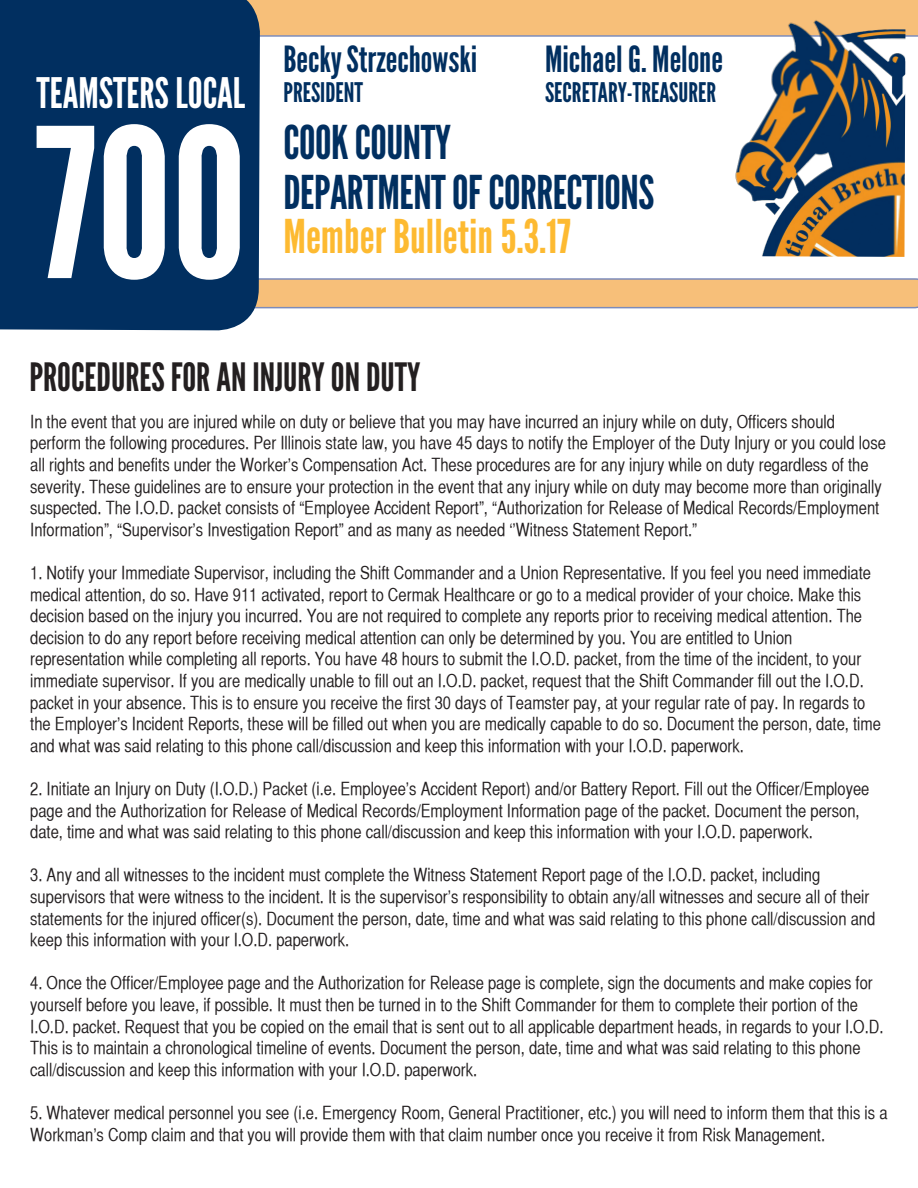
<style>
.page{position:relative;width:918px;height:1188px;background:#fff}
.page>*{position:absolute;margin:0;border:0;box-sizing:border-box;transform-origin:0 0}
.t1{font:46.5px/49.5px "League Gothic";letter-spacing:-.01em;color:#012f60}
.t2{font:46.5px "League Gothic";color:#fdba31}
.t3{font:42px "League Gothic";color:#fff}
.t4{font:39px "League Gothic";color:#231f20}
.t5{font:36px "League Gothic";color:#012f60}
.t6{font:27px "League Gothic";color:#012f60}
.t7{font:18px/21.6px "Helvetica CY Plain";color:#231f20}
</style>
<div class="page">
<div style="left:260px;top:0;width:658px;height:37px;background:#f7bf79"></div>
<div style="left:0;top:0;width:260px;height:331px;background:#012f60"></div>
<img style="left:731px;top:16px;width:175px;height:108px">
<svg style="left:37px;top:124px;width:881px;height:184px"></svg>
<p class="t5" style="left:284px;top:38px;width:195px">BeckyStrzechowski</p>
<p class="t6" style="left:284px;top:77px;width:81px">PRESIDENT</p>
<p class="t5" style="left:545px;top:38px;width:179px">Michael G. Melone</p>
<p class="t3" style="left:37px;top:69px;width:210px">TEAMSTERS LOCAL</p>
<p class="t6" style="left:545px;top:77px;width:173px">SECRETARY-TREASURER</p>
<p class="t1" style="left:284px;top:118px;width:372px">COOK COUNTY<br>DEPARTMENT OF CORRECTIONS</p>
<p class="t2" style="left:284px;top:210px;width:289px">Member Bulletin 5.3.17</p>
<p class="t4" style="left:29px;top:355px;width:393px">PROCEDURES FOR AN INJURY ON DUTY</p>
<p class="t7" style="left:30px;top:411px;width:806px">In the event that you are injured while on duty or believe that you may have incurred an injury while on duty, Officers should</p>
<p class="t7" style="left:30px;top:432px;width:857px">perform the following procedures. Per Illinois state law, you have 45 days to notify the Employer of the Duty Injury or you could lose all rights and benefits under the Worker’s Compensation Act. These procedures are for any injury while on duty regardless of the severity. These guidelines are to ensure your protection in the event that any injury while on duty may become more than originally suspected. The I.O.D. packet consists of “Employee Accident Report”, “Authorization for Release of Medical Records/Employment Information”, “Supervisor’s Investigation Report” and as many as needed ‘’Witness Statement Report.”</p>
<p class="t7" style="left:30px;top:562px;width:852px">1. Notify your Immediate Supervisor, including the Shift Commander and a Union Representative. If you feel you need immediate medical attention, do so. Have 911 activated, report to Cermak Healthcare or go to a medical provider of your choice. Make this decision based on the injury you incurred. You are not required to complete any reports prior to receiving medical attention. The decision to do any report before receiving medical attention can only be determined by you. You are entitled to Union representation while completing all reports. You have 48 hours to submit the I.O.D. packet, from the time of the incident, to your immediate supervisor. If you are medically unable to fill out an I.O.D. packet, request that the Shift Commander fill out the I.O.D. packet in your absence. This is to ensure you receive the first 30 days of Teamster pay, at your regular rate of pay. In regards to the Employer’s Incident Reports, these will be filled out when you are medically capable to do so. Document the person, date, time and what was said relating to this phone call/discussion and keep this information with your I.O.D. paperwork.</p>
<p class="t7" style="left:30px;top:778px;width:841px">2. Initiate an Injury on Duty (I.O.D.) Packet (i.e. Employee’s Accident Report) and/or Battery Report. Fill out the Officer/Employee page and the Authorization for Release of Medical Records/Employment Information page of the packet. Document the person, date, time and what was said relating to this phone call/discussion and keep this information with your I.O.D. paperwork.</p>
<p class="t7" style="left:30px;top:864px;width:847px">3. Any and all witnesses to the incident must complete the Witness Statement Report page of the I.O.D. packet, including supervisors that were witness to the incident. It is the supervisor’s responsibility to obtain any/all witnesses and secure all of their statements for the injured officer(s). Document the person, date, time and what was said relating to this phone call/discussion and keep this information with your I.O.D. paperwork.</p>
<p class="t7" style="left:30px;top:972px;width:855px">4. Once the Officer/Employee page and the Authorization for Release page is complete, sign the documents and make copies for yourself before you leave, if possible. It must then be turned in to the Shift Commander for them to complete their portion of the I.O.D. packet. Request that you be copied on the email that is sent out to all applicable department heads, in regards to your I.O.D.<br>This is to maintain a chronological timeline of events. Document the person, date, time and what was said relating to this phone call/discussion and keep this information with your I.O.D. paperwork.</p>
<p class="t7" style="left:30px;top:1102px;width:859px">5. Whatever medical personnel you see (i.e. Emergency Room, General Practitioner, etc.) you will need to inform them that this is a<br>Workman’s Comp claim and that you will provide them with that claim number once you receive it from Risk Management.</p>
</div>
